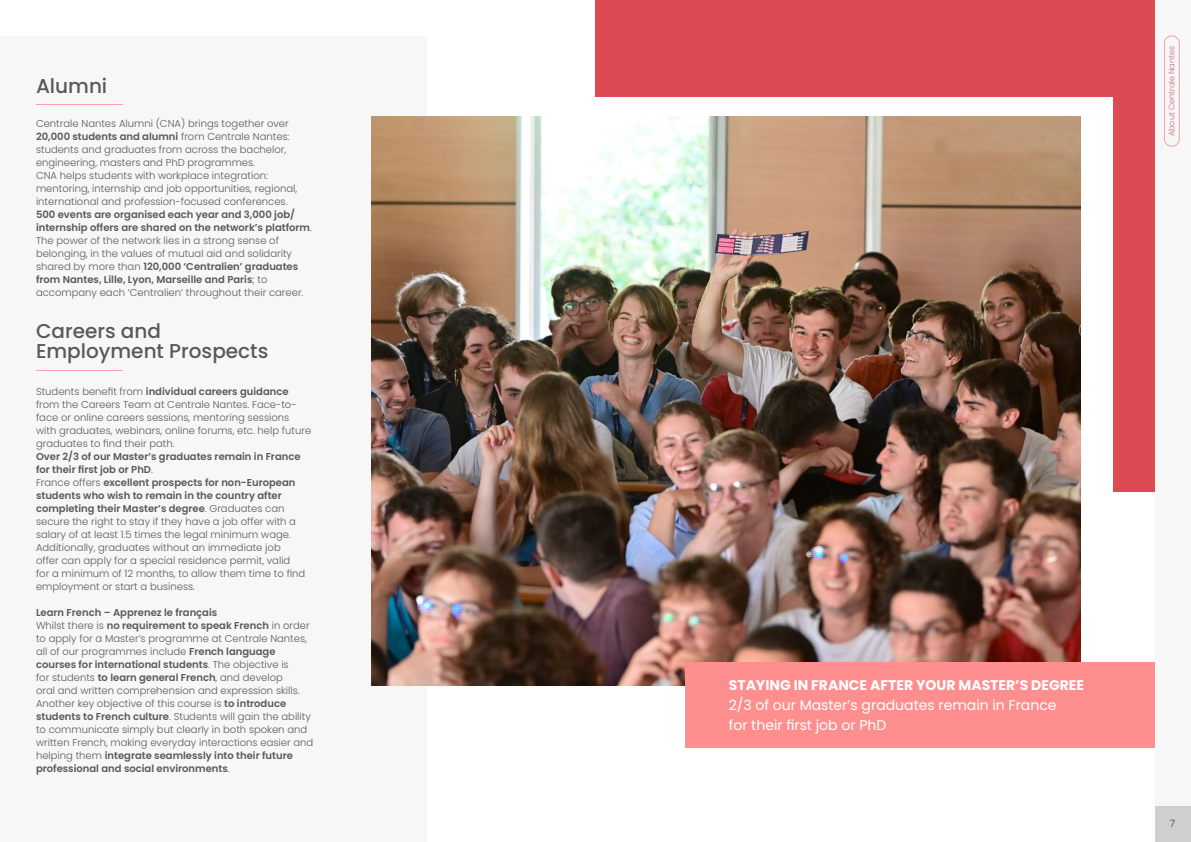
<style>
.page{position:relative;width:1191px;height:842px;background:#fff}
.page>*{position:absolute;margin:0;border:0;box-sizing:border-box;transform-origin:0 0}
.t1{font:500 20px/20px "Poppins";color:#595959}
.t2{font:14px/20px "Poppins";color:#fff}
.t3{font:700 14px "Poppins";color:#fff}
.t4{font:300 10px/13px "Poppins";color:#5a5a5a}
.t5{font:600 10px/13px "Poppins";color:#5a5a5a}
.t6{font:300 10px "Poppins";color:#414042}
.t7{font:300 8px "Poppins";color:#d2677b}
.s1{font-weight:600}
.s2{font-weight:300}
</style>
<div class="page">
<div style="left:595px;top:0;width:560px;height:96px;background:#de4a53"></div>
<div style="left:1113px;top:0;width:42px;height:492px;background:#de4a53"></div>
<div style="left:0;top:36px;width:427px;height:806px;background:#f7f7f7"></div>
<div style="left:1155px;top:806px;width:36px;height:36px;background:#cfcfcf"></div>
<div style="left:1155px;top:0;width:36px;height:806px;background:#f7f7f7"></div>
<img style="left:371px;top:116px;width:709px;height:569px">
<div style="left:1164px;top:36px;width:15px;height:110px;border:1px solid #ff9dad;border-radius:7px"></div>
<hr style="left:36px;top:104px;width:86px;height:1px;background:#ff9dad">
<hr style="left:36px;top:370px;width:86px;height:1px;background:#ff9dad">
<div style="left:685px;top:662px;width:470px;height:85px;background:#ff8f8f"></div>
<h1 class="t1" style="left:36px;top:76px;width:73px">Alumni</h1>
<p class="t4" style="left:36px;top:117px;width:263px">Centrale Nantes Alumni (CNA) brings together over <span class="s1">20,000 students and alumni</span> from Centrale Nantes: students and graduates from across the bachelor, engineering, masters and PhD programmes.<br>CNA helps students with workplace integration: mentoring, internship and job opportunities, regional, international and profession-focused conferences.</p>
<p class="t5" style="left:36px;top:208px;width:277px">500 events are organised each year and 3,000 job/ internship offers are shared on the network’s platform<span class="s2">.<br>The power of the network lies in a strong sense of belonging, in the values of mutual aid and solidarity shared by more than</span> 120,000 ‘Centralien’ graduates from Nantes, Lille, Lyon, Marseille and Paris<span class="s2">; to accompany each ‘Centralien’ throughout their career.</span></p>
<h1 class="t1" style="left:36px;top:321px;width:234px">Careers and<br>Employment Prospects</h1>
<p class="t4" style="left:36px;top:385px;width:277px">Students benefit from <span class="s1">individual careers guidance </span>from the Careers Team at Centrale Nantes. Face-to&shy;face or online careers sessions, mentoring sessions with graduates, webinars, online forums, etc. help future graduates to find their path.</p>
<p class="t4" style="left:36px;top:450px;width:271px"><span class="s1">Over 2/3 of our Master’s graduates remain in France for their first job or PhD</span>.<br>France offers <span class="s1">excellent prospects for non-European students who wish to remain in the country after completing their Master’s degree</span>. Graduates can secure the right to stay if they have a job offer with a salary of at least 1.5 times the legal minimum wage.<br>Additionally, graduates without an immediate job offer can apply for a special residence permit, valid for a minimum of 12 months, to allow them time to find employment or start a business.</p>
<p class="t4" style="left:36px;top:606px;width:279px"><span class="s1">Learn French – Apprenez le français<br></span>Whilst there is <span class="s1">no requirement to speak French</span> in order to apply for a Master’s programme at Centrale Nantes, all of our programmes include <span class="s1">French language courses for international students</span>. The objective is<br>for students <span class="s1">to learn general French</span>, and develop<br>oral and written comprehension and expression skills.<br>Another key objective of this course is <span class="s1">to introduce students to French culture</span>. Students will gain the ability to communicate simply but clearly in both spoken and written French, making everyday interactions easier and helping them <span class="s1">integrate seamlessly into their future professional and social environments</span>.</p>
<p class="t7" style="left:1167px;top:136px;width:92px;rotate:-90deg">About Centrale Nantes</p>
<h2 class="t3" style="left:729px;top:677px;width:357px">STAYING IN FRANCE AFTER YOUR MASTER’S DEGREE</h2>
<h2 class="t2" style="left:729px;top:695px;width:329px">2/3 of our Master’s graduates remain in France for their first job or PhD</h2>
<p class="t6" style="left:1169px;top:817px;width:7px">7</p>
</div>
